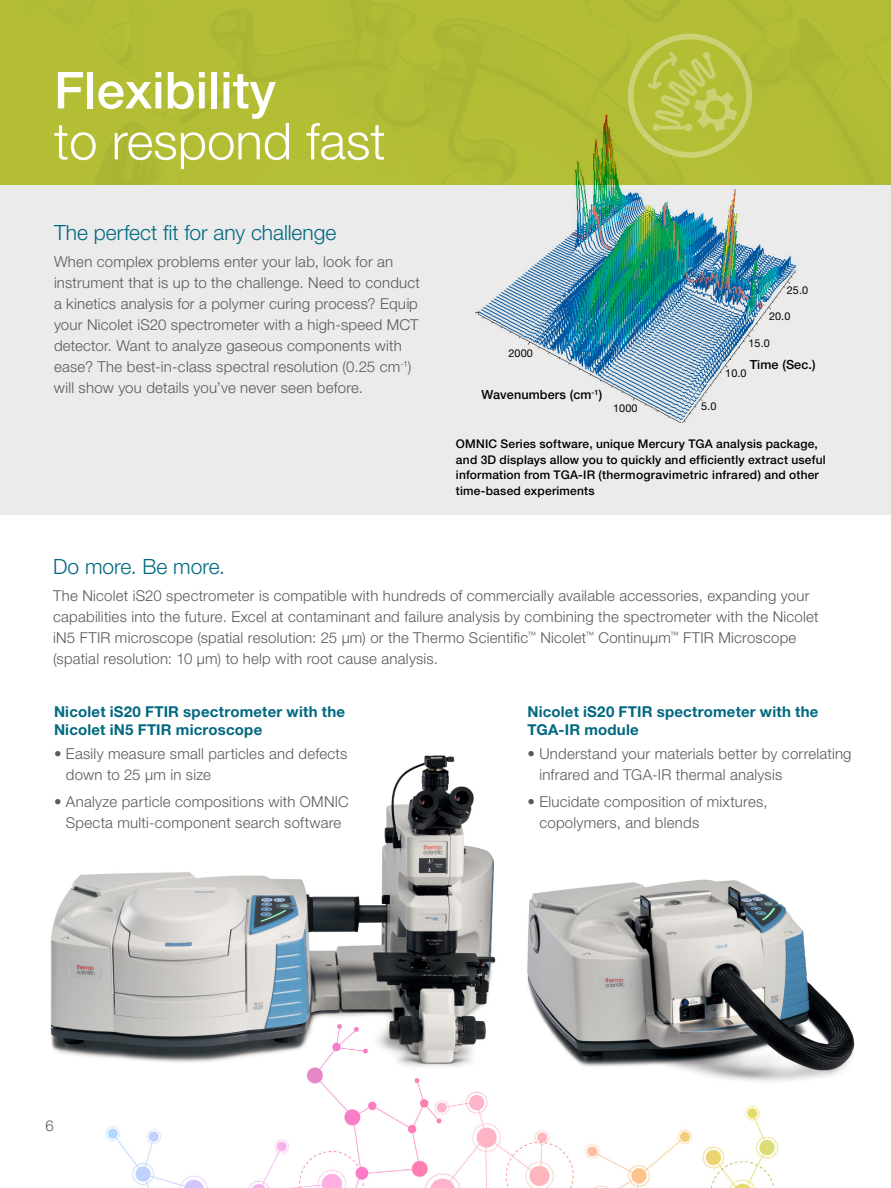
<style>
.page{position:relative;width:891px;height:1188px;background:#fff}
.page>*{position:absolute;margin:0;border:0;box-sizing:border-box;transform-origin:0 0}
.t1{font:300 51px "Helvetica Neue LT Std";color:#fff}
.t2{font:500 51px "Helvetica Neue LT Std";color:#fff}
.t3{font:300 21px "Helvetica Neue LT Std";color:#006880}
.t4{font:300 15px/21px "Helvetica Neue LT Std";letter-spacing:.015em;color:#58595b}
.t5{font:700 15px/18px "Helvetica Neue LT Std";letter-spacing:.015em;color:#006880}
.t6{font:500 12.6px "Helvetica Neue LT Std";letter-spacing:.01em;color:#000}
.t7{font:500 12px/15.8px "Helvetica Neue LT Std";letter-spacing:.015em;color:#000}
.t8{font:10.8px "Helvetica Neue LT Std";letter-spacing:.01em;color:#000}
</style>
<div class="page">
<div style="left:0;top:185px;width:891px;height:330px;background:#ebebec"></div>
<div style="left:0;top:0;width:891px;height:185px;background:#b3be35"></div>
<svg style="left:628px;top:34px;width:124px;height:76px"></svg>
<img style="left:527px;top:879px;width:307px;height:129px">
<img style="left:50px;top:755px;width:446px;height:253px">
<img style="left:50px;top:1008px;width:805px;height:180px">
<img style="left:475px;top:110px;width:322px;height:313px">
<h1 class="t2" style="left:54px;top:60px;width:224px">Flexibility</h1>
<h1 class="t1" style="left:54px;top:110px;width:333px">to respond fast</h1>
<h2 class="t3" style="left:54px;top:220px;width:284px">The perfect fit for any challenge</h2>
<p class="t4" style="left:54px;top:251px;width:368px">When complex problems enter your lab, look for an instrument that is up to the challenge. Need to conduct a kinetics analysis for a polymer curing process? Equip your Nicolet iS20 spectrometer with a high-speed MCT detector. Want to analyze gaseous components with ease? The best-in-class spectral resolution (0.25 cm<sup>-1</sup>) will show you details you’ve never seen before.</p>
<p class="t8" style="left:787px;top:284px;width:23px">25.0</p>
<p class="t8" style="left:769px;top:309px;width:23px">20.0</p>
<p class="t8" style="left:508px;top:347px;width:26px">2000</p>
<p class="t6" style="left:481px;top:387px;width:122px">Wavenumbers (cm<sup>-1</sup>)</p>
<p class="t8" style="left:748px;top:337px;width:23px">15.0</p>
<p class="t6" style="left:750px;top:357px;width:68px">Time (Sec.)</p>
<p class="t8" style="left:725px;top:366px;width:23px">10.0</p>
<p class="t8" style="left:613px;top:402px;width:26px">1000</p>
<p class="t8" style="left:701px;top:400px;width:17px">5.0</p>
<p class="t7" style="left:456px;top:436px;width:371px">OMNIC Series software, unique Mercury TGA analysis package, and 3D displays allow you to quickly and efficiently extract useful information from TGA-IR (thermogravimetric infrared) and other time-based experiments</p>
<h2 class="t3" style="left:53px;top:554px;width:173px">Do more. Be more.</h2>
<p class="t4" style="left:53px;top:585px;width:767px">The Nicolet iS20 spectrometer is compatible with hundreds of commercially available accessories, expanding your capabilities into the future. Excel at contaminant and failure analysis by combining the spectrometer with the Nicolet iN5 FTIR microscope (spatial resolution: 25 μm) or the Thermo Scientific<sup>™</sup> Nicolet<sup>™</sup> Continuμm<sup>™</sup> FTIR Microscope (spatial resolution: 10 μm) to help with root cause analysis.</p>
<p class="t5" style="left:54px;top:703px;width:293px">Nicolet iS20 FTIR spectrometer with the<br>Nicolet iN5 FTIR microscope</p>
<p class="t4" style="left:66px;top:743px;width:283px;text-indent:-12px">• Easily measure small particles and defects down to 25 μm in size</p>
<p class="t4" style="left:54px;top:791px;width:296px;text-align:center">• Analyze particle compositions with OMNIC<br>Specta multi-component search software</p>
<p class="t4" style="left:46px;top:1115px;width:10px">6</p>
<p class="t5" style="left:527px;top:703px;width:293px">Nicolet iS20 FTIR spectrometer with the<br>TGA-IR module</p>
<p class="t4" style="left:539px;top:743px;width:314px;text-indent:-12px">• Understand your materials better by correlating infrared and TGA-IR thermal analysis</p>
<p class="t4" style="left:539px;top:791px;width:230px;text-indent:-12px">• Elucidate composition of mixtures, copolymers, and blends</p>
</div>
